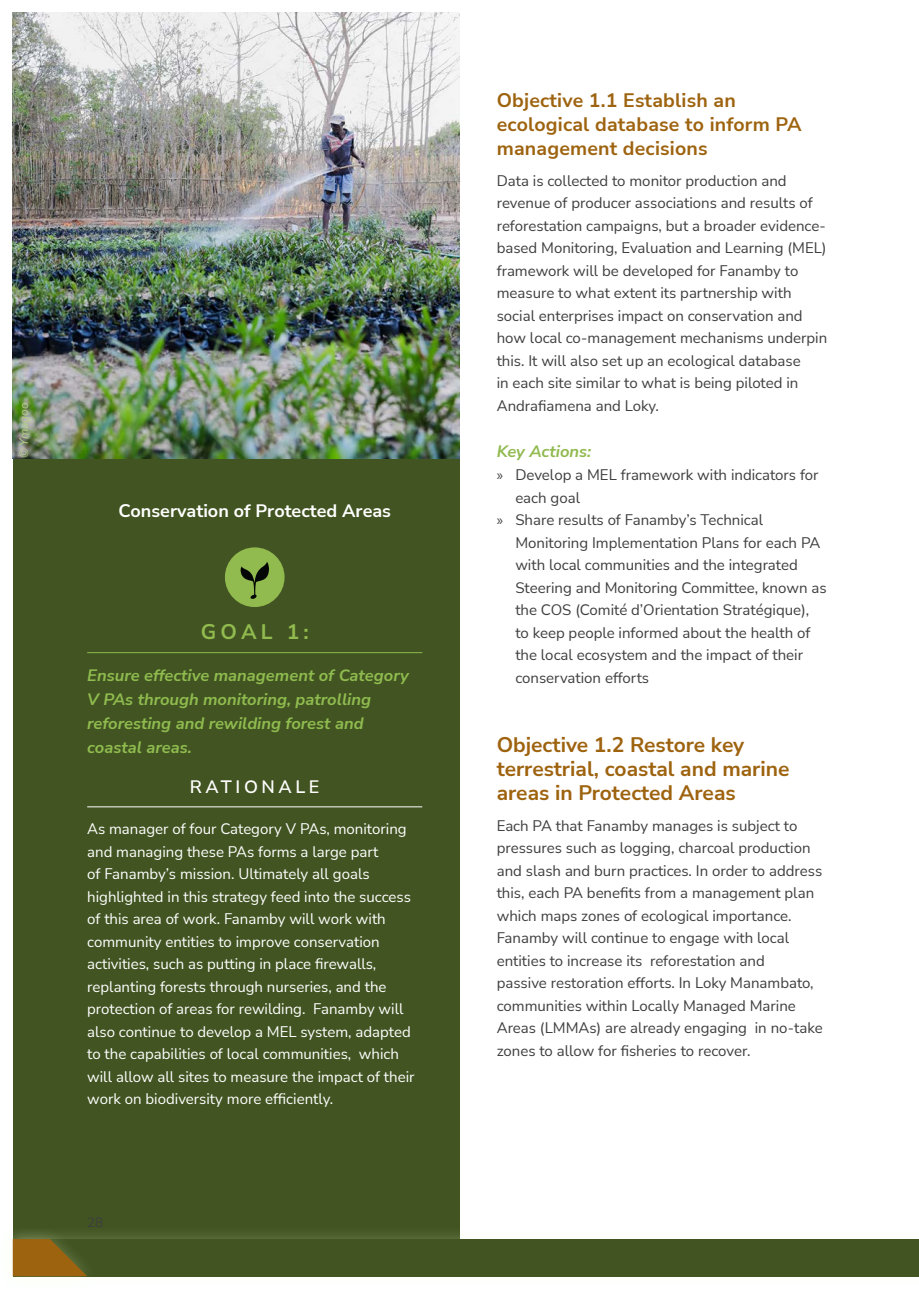
<style>
.page{position:relative;width:919px;height:1289px;background:#fff}
.page>*{position:absolute;margin:0;border:0;box-sizing:border-box;transform-origin:0 0}
.Objectives_Headings{font:700 21px/24px "Nunito Sans";color:#9e630f}
.GOAL{font:700 21px "Nunito Sans";color:#91ba4f}
.Objectives_Headings-2{font:700 19.5px/24px "Nunito Sans";letter-spacing:.01em;color:#9e630f}
.t1{font:700 18px "Nunito Sans";color:#fff}
.Rationale{font:600 18px "Nunito Sans";letter-spacing:.2em;color:#fff}
.Objectives{font:italic 700 16.5px/24px "Nunito Sans";color:#8fbb4f}
.Objectives-2{font:italic 700 16.5px "Nunito Sans";color:#91ba4f}
.t2{font:15px/22.5px "Nunito Sans";color:#3e3e3f}
.t3{font:15px/22.5px "Nunito Sans";color:#fff}
.t4{font:13.5px "Nunito Sans";color:#3e3e3f}
.t5{font:italic 12px "Nunito Sans";color:#b2cf84}
.s1{font-family:"Myriad Pro"}
</style>
<div class="page">
<div style="left:13px;top:458px;width:446px;height:780px;background:#415421"></div>
<img style="left:13px;top:13px;width:446px;height:445px">
<hr style="left:87px;top:652px;width:335px;height:1px;background:#91ba4f">
<hr style="left:87px;top:806px;width:335px;height:1px;background:#fff">
<div style="left:225px;top:547px;width:59px;height:60px;background:#91ba4f;border-radius:50%"></div>
<svg style="left:240px;top:562px;width:29px;height:37px"></svg>
<div style="left:0;top:1224px;width:918px;height:64px;background:#f7ffdb;opacity:.25"></div>
<div style="left:13px;top:1238px;width:905px;height:38px;background:#415421"></div>
<div style="left:0;top:1224px;width:99px;height:64px;background:#f7ffdb;opacity:.25"></div>
<svg style="left:13px;top:1238px;width:74px;height:38px"></svg>
<p class="t5" style="left:16px;top:458px;width:58px;rotate:-90deg">© Ymagoo</p>
<h3 class="t1" style="left:118px;top:498px;width:274px">Conservation of Protected Areas</h3>
<p class="GOAL" style="left:201px;top:616px;width:110px">GOAL 1:</p>
<p class="Objectives" style="left:87px;top:663px;width:323px">Ensure effective management of Category V PAs through monitoring, patrolling reforesting and rewilding forest and coastal areas.</p>
<p class="Rationale" style="left:190px;top:774px;width:131px">RATIONALE</p>
<p class="t3" style="left:87px;top:817px;width:329px">As manager of four Category V PAs, monitoring and managing these PAs forms a large part<br>of Fanamby’s mission. Ultimately all goals highlighted in this strategy feed into the success of this area of work. Fanamby will work with community entities to improve conservation activities, such as putting in place firewalls, replanting forests through nurseries, and the protection of areas for rewilding. Fanamby will also continue to develop a MEL system, adapted to the capabilities of local communities, which will allow all sites to measure the impact of their work on biodiversity more efficiently.</p>
<p class="t4" style="left:87px;top:1213px;width:18px">28</p>
<p class="Objectives_Headings-2" style="left:496px;top:87px;width:306px">Objective 1.1 Establish an ecological database to inform PA management decisions</p>
<p class="t2" style="left:496px;top:169px;width:332px">Data is collected to monitor production and revenue of producer associations and results of reforestation campaigns, but a broader evidence&shy;based Monitoring, Evaluation and Learning (MEL) framework will be developed for Fanamby to measure to what extent its partnership with social enterprises impact on conservation and how local co-management mechanisms underpin this. It will also set up an ecological database<br>in each site similar to what is being piloted in Andrafiamena and Loky.</p>
<p class="Objectives-2" style="left:496px;top:440px;width:96px">Key Actions:</p>
<p class="t2" style="left:515px;top:463px;width:304px;text-indent:-19px"><span class="s1">»</span> Develop a MEL framework with indicators for each goal</p>
<p class="t2" style="left:515px;top:508px;width:313px;text-indent:-19px"><span class="s1">»</span> Share results of Fanamby’s Technical Monitoring Implementation Plans for each PA with local communities and the integrated Steering and Monitoring Committee, known as the COS (Comité d’Orientation Stratégique),<br>to keep people informed about the health of the local ecosystem and the impact of their conservation efforts</p>
<p class="Objectives_Headings" style="left:496px;top:731px;width:294px">Objective 1.2 Restore key terrestrial, coastal and marine areas in Protected Areas</p>
<p class="t2" style="left:496px;top:813px;width:327px">Each PA that Fanamby manages is subject to pressures such as logging, charcoal production and slash and burn practices. In order to address this, each PA benefits from a management plan which maps zones of ecological importance.<br>Fanamby will continue to engage with local entities to increase its reforestation and<br>passive restoration efforts. In Loky Manambato, communities within Locally Managed Marine Areas (LMMAs) are already engaging in no-take zones to allow for fisheries to recover.</p>
</div>
